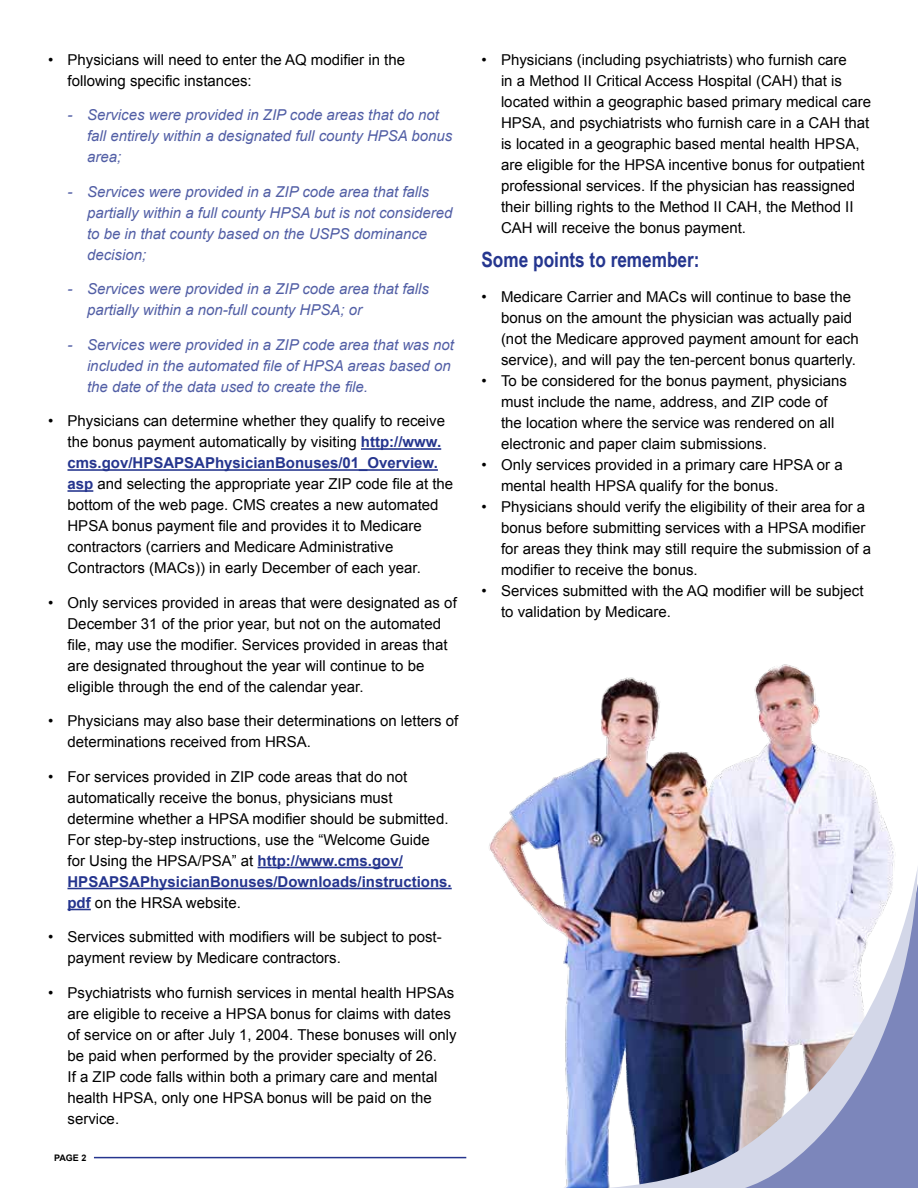
<style>
.page{position:relative;width:918px;height:1188px;background:#fff}
.page>*{position:absolute;margin:0;border:0;box-sizing:border-box;transform-origin:0 0}
.Bullet_Indent{font:700 21px "Arial Narrow";color:#25368f}
.Bullet_Indent-2{font:15px/21px "Arial";color:#000}
.BULLET_1{font:15px/21px "Arial";color:#000}
.Bullet_Indent-3{font:italic 15px/21px "Arial";color:#515ea5}
.t1{font:700 9px "Arial";color:#000}
.s1{font-weight:700;color:#25358e}
</style>
<div class="page">
<img style="left:439px;top:664px;width:455px;height:495px">
<img style="left:460px;top:865px;width:458px;height:323px">
<hr style="left:361px;top:448px;width:80px;height:2px;background:#25358e">
<hr style="left:68px;top:469px;width:370px;height:2px;background:#25358e">
<hr style="left:68px;top:490px;width:25px;height:2px;background:#25358e">
<hr style="left:258px;top:867px;width:145px;height:1px;background:#25358e">
<hr style="left:68px;top:888px;width:384px;height:1px;background:#25358e">
<svg style="left:68px;top:909px;width:23px;height:1px"></svg>
<hr style="left:94px;top:1157px;width:372px;height:1px;background:#25358e">
<p class="Bullet_Indent-2" style="left:68px;top:49px;width:339px;text-indent:-20px">• Physicians will need to enter the AQ modifier in the following specific instances:</p>
<p class="Bullet_Indent-3" style="left:87px;top:105px;width:367px;text-indent:-20px">- Services were provided in ZIP code areas that do not fall entirely within a designated full county HPSA bonus area;</p>
<p class="Bullet_Indent-3" style="left:87px;top:181px;width:367px;text-indent:-20px">- Services were provided in a ZIP code area that falls partially within a full county HPSA but is not considered to be in that county based on the USPS dominance decision;</p>
<p class="Bullet_Indent-3" style="left:87px;top:279px;width:344px;text-indent:-20px">- Services were provided in a ZIP code area that falls partially within a non-full county HPSA; or</p>
<p class="Bullet_Indent-3" style="left:87px;top:334px;width:369px;text-indent:-20px">- Services were provided in a ZIP code area that was not included in the automated file of HPSA areas based on the date of the data used to create the file.</p>
<p class="Bullet_Indent-2" style="left:68px;top:411px;width:387px;text-indent:-20px">• Physicians can determine whether they qualify to receive the bonus payment automatically by visiting <span class="s1">http://www. cms.gov/HPSAPSAPhysicianBonuses/01_Overview. asp</span> and selecting the appropriate year ZIP code file at the bottom of the web page. CMS creates a new automated HPSA bonus payment file and provides it to Medicare contractors (carriers and Medicare Administrative Contractors (MACs)) in early December of each year.</p>
<p class="Bullet_Indent-2" style="left:68px;top:592px;width:391px;text-indent:-20px">• Only services provided in areas that were designated as of December 31 of the prior year, but not on the automated file, may use the modifier. Services provided in areas that are designated throughout the year will continue to be eligible through the end of the calendar year.</p>
<p class="Bullet_Indent-2" style="left:68px;top:711px;width:392px;text-indent:-20px">• Physicians may also base their determinations on letters of determinations received from HRSA.</p>
<p class="Bullet_Indent-2" style="left:68px;top:766px;width:386px;text-indent:-20px">• For services provided in ZIP code areas that do not automatically receive the bonus, physicians must determine whether a HPSA modifier should be submitted.<br>For step-by-step instructions, use the “Welcome Guide<br>for Using the HPSA/PSA” at <span class="s1">http://www.cms.gov/ HPSAPSAPhysicianBonuses/Downloads/instructions. pdf</span> on the HRSA website.</p>
<p class="Bullet_Indent-2" style="left:68px;top:927px;width:376px;text-indent:-20px">• Services submitted with modifiers will be subject to post&shy;payment review by Medicare contractors.</p>
<p class="Bullet_Indent-2" style="left:68px;top:982px;width:391px;text-indent:-20px">• Psychiatrists who furnish services in mental health HPSAs are eligible to receive a HPSA bonus for claims with dates of service on or after July 1, 2004. These bonuses will only be paid when performed by the provider specialty of 26.<br>If a ZIP code falls within both a primary care and mental health HPSA, only one HPSA bonus will be paid on the service.</p>
<p class="t1" style="left:54px;top:1152px;width:34px">PAGE 2</p>
<p class="Bullet_Indent-2" style="left:501px;top:49px;width:372px;text-indent:-20px">• Physicians (including psychiatrists) who furnish care<br>in a Method II Critical Access Hospital (CAH) that is located within a geographic based primary medical care HPSA, and psychiatrists who furnish care in a CAH that is located in a geographic based mental health HPSA, are eligible for the HPSA incentive bonus for outpatient professional services. If the physician has reassigned their billing rights to the Method II CAH, the Method II CAH will receive the bonus payment.</p>
<p class="Bullet_Indent" style="left:482px;top:244px;width:220px">Some points to remember:</p>
<p class="BULLET_1" style="left:501px;top:286px;width:359px;text-indent:-20px">• Medicare Carrier and MACs will continue to base the bonus on the amount the physician was actually paid (not the Medicare approved payment amount for each service), and will pay the ten-percent bonus quarterly.</p>
<p class="BULLET_1" style="left:501px;top:370px;width:348px;text-indent:-20px">• To be considered for the bonus payment, physicians must include the name, address, and ZIP code of the location where the service was rendered on all electronic and paper claim submissions.</p>
<p class="BULLET_1" style="left:501px;top:454px;width:343px;text-indent:-20px">• Only services provided in a primary care HPSA or a mental health HPSA qualify for the bonus.</p>
<p class="BULLET_1" style="left:501px;top:496px;width:372px;text-indent:-20px">• Physicians should verify the eligibility of their area for a bonus before submitting services with a HPSA modifier for areas they think may still require the submission of a modifier to receive the bonus.</p>
<p class="BULLET_1" style="left:501px;top:580px;width:364px;text-indent:-20px">• Services submitted with the AQ modifier will be subject to validation by Medicare.</p>
</div>
